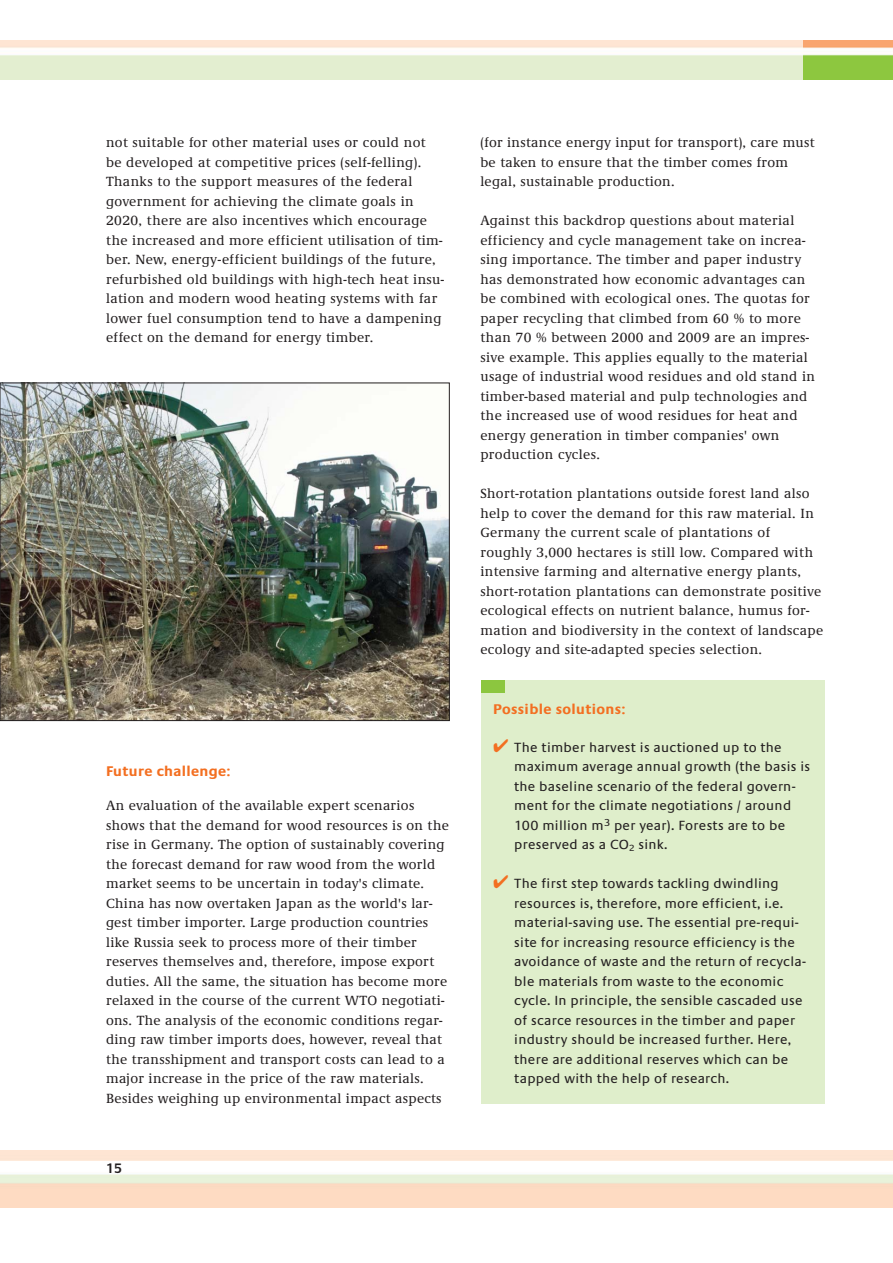
<style>
.page{position:relative;width:893px;height:1263px;background:#fff}
.page>*{position:absolute;margin:0;border:0;box-sizing:border-box;transform-origin:0 0}
.t1{font:700 14.55px "Praxis EF";letter-spacing:.025em;color:#f36f21}
.t2{font:600 14.25px "Praxis EF";color:#231f20}
.t3{font:500 13.8px/19.5px "Demos EF";letter-spacing:.03em;color:#231f20}
.t4{font:13.8px/19.5px "Praxis EF";letter-spacing:.025em;color:#231f20}
.s1{color:#f36f21}
</style>
<div class="page">
<div style="left:481px;top:680px;width:344px;height:423px;background:#dfeecb"></div>
<img style="left:803px;top:40px;width:89px;height:40px">
<img style="left:2px;top:385px;width:445px;height:334px">
<div style="left:0;top:383px;width:449px;height:338px;border:1px solid #231f20"></div>
<div style="left:481px;top:680px;width:24px;height:13px;background:#8cc63f"></div>
<p class="t3" style="left:106px;top:134px;width:340px">not suitable for other material uses or could not be developed at competitive prices (self-felling).<br>Thanks to the support measures of the federal government for achieving the climate goals in 2020, there are also incentives which encourage the increased and more efficient utilisation of tim&shy;ber. New, energy-efficient buildings of the future, refurbished old buildings with high-tech heat insu&shy;lation and modern wood heating systems with far lower fuel consumption tend to have a dampening effect on the demand for energy timber.</p>
<p class="t1" style="left:106px;top:765px;width:126px">Future challenge:</p>
<p class="t3" style="left:106px;top:797px;width:344px">An evaluation of the available expert scenarios shows that the demand for wood resources is on the rise in Germany. The option of sustainably covering the forecast demand for raw wood from the world market seems to be uncertain in today's climate.<br>China has now overtaken Japan as the world's lar&shy;gest timber importer. Large production countries like Russia seek to process more of their timber reserves themselves and, therefore, impose export duties. All the same, the situation has become more relaxed in the course of the current WTO negotiati&shy;ons. The analysis of the economic conditions regar&shy;ding raw timber imports does, however, reveal that the transshipment and transport costs can lead to a major increase in the price of the raw materials.<br>Besides weighing up environmental impact aspects</p>
<p class="t2" style="left:106px;top:1163px;width:18px">15</p>
<p class="t3" style="left:480px;top:134px;width:336px">(for instance energy input for transport), care must be taken to ensure that the timber comes from legal, sustainable production.</p>
<p class="t3" style="left:480px;top:212px;width:336px">Against this backdrop questions about material efficiency and cycle management take on increa&shy;sing importance. The timber and paper industry has demonstrated how economic advantages can be combined with ecological ones. The quotas for paper recycling that climbed from 60 % to more than 70 % between 2000 and 2009 are an impres&shy;sive example. This applies equally to the material usage of industrial wood residues and old stand in timber-based material and pulp technologies and the increased use of wood residues for heat and energy generation in timber companies' own production cycles.</p>
<p class="t3" style="left:480px;top:485px;width:344px">Short-rotation plantations outside forest land also help to cover the demand for this raw material. In Germany the current scale of plantations of roughly 3,000 hectares is still low. Compared with intensive farming and alternative energy plants, short-rotation plantations can demonstrate positive ecological effects on nutrient balance, humus for&shy;mation and biodiversity in the context of landscape ecology and site-adapted species selection.</p>
<p class="t1" style="left:493px;top:704px;width:134px">Possible solutions:</p>
<p class="t4" style="left:514px;top:738px;width:297px;text-indent:-21px"><span class="s1">✔</span> The timber harvest is auctioned up to the maximum average annual growth (the basis is the baseline scenario of the federal govern&shy;ment for the climate negotiations / around 100 million m<sup>3</sup> per year). Forests are to be preserved as a CO<sub>2</sub> sink.</p>
<p class="t4" style="left:514px;top:875px;width:293px;text-indent:-21px"><span class="s1">✔</span> The first step towards tackling dwindling resources is, therefore, more efficient, i.e. material-saving use. The essential pre-requi&shy;site for increasing resource efficiency is the avoidance of waste and the return of recycla&shy;ble materials from waste to the economic cycle. In principle, the sensible cascaded use of scarce resources in the timber and paper industry should be increased further. Here, there are additional reserves which can be tapped with the help of research.</p>
</div>
